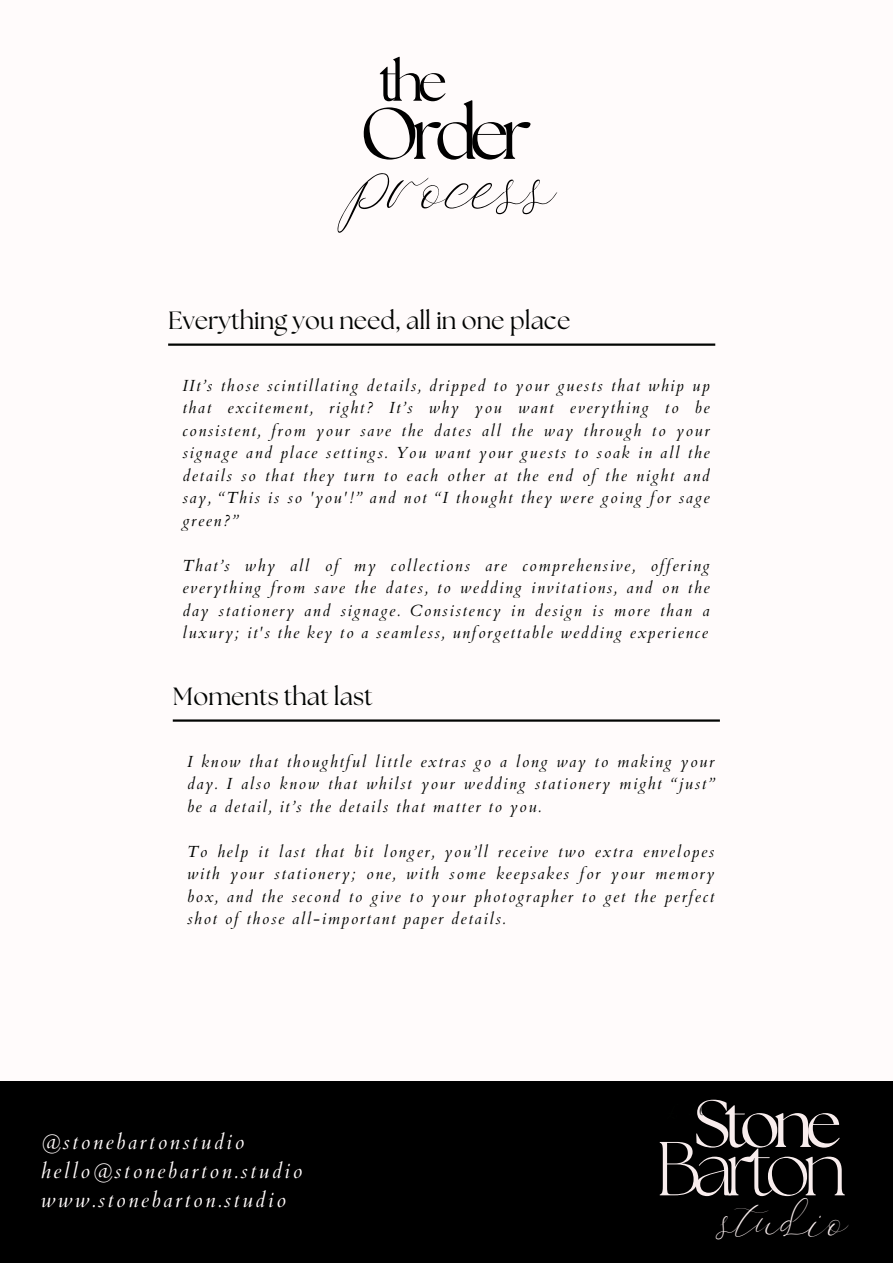
<style>
.page{position:relative;width:893px;height:1264px;background:#fff}
.page>*{position:absolute;margin:0;border:0;box-sizing:border-box;transform-origin:0 0}
.t1{font:300 76.2px "The Seasons";letter-spacing:-.1em;color:#f8eded}
.t2{font:72.6px "The Seasons";letter-spacing:-.1em;color:#000}
.t3{font:66.75px "The Seasons";letter-spacing:-.1em;color:#f8eded}
.t4{font:57.6px "Kelmi";color:#000}
.t5{font:54.45px "The Seasons";color:#000}
.t6{font:38.85px "Kelmi";color:#f8eded}
.t7{font:24.9px "The Seasons";color:#020402}
.t8{font:italic 21px "Cardo";letter-spacing:.12em;color:#fffbfb}
.t9{font:italic 16.05px/22.5px "Cardo";letter-spacing:.1em;color:#020402;text-align:justify}
</style>
<div class="page">
<div style="left:0;top:0;width:892px;height:1262px;background:#fffbfb"></div>
<div style="left:0;top:1081px;width:892px;height:181px;background:#000"></div>
<hr style="left:168px;top:343px;width:547px;height:3px;background:#020402">
<hr style="left:173px;top:719px;width:546px;height:2px;background:#020402">
<p class="t5" style="left:378px;top:57px;width:70px">the</p>
<p class="t2" style="left:360px;top:101px;width:173px">Order</p>
<p class="t4" style="left:337px;top:155px;width:220px">Process</p>
<p class="t7" style="left:168px;top:309px;width:404px">Everything you need, all in one place</p>
<p class="t9" style="left:182px;top:374px;width:528px">IIt’s those scintillating details, dripped to your guests that whip up that excitement, right? It’s why you want everything to be consistent, from your save the dates all the way through to your signage and place settings. You want your guests to soak in all the details so that they turn to each other at the end of the night and say, “This is so 'you'!” and not “I thought they were going for sage green?”</p>
<p class="t9" style="left:182px;top:554px;width:528px">That’s why all of my collections are comprehensive, offering everything from save the dates, to wedding invitations, and on the day stationery and signage. Consistency in design is more than a luxury; it's the key to a seamless, unforgettable wedding experience</p>
<p class="t7" style="left:173px;top:685px;width:201px">Moments that last</p>
<p class="t9" style="left:187px;top:750px;width:528px">I know that thoughtful little extras go a long way to making your day. I also know that whilst your wedding stationery might “just” be a detail, it’s the details that matter to you.</p>
<p class="t9" style="left:187px;top:840px;width:528px">To help it last that bit longer, you’ll receive two extra envelopes with your stationery; one, with some keepsakes for your memory box, and the second to give to your photographer to get the perfect shot of those all-important paper details.</p>
<p class="t8" style="left:41px;top:1127px;width:205px">@stonebartonstudio</p>
<p class="t8" style="left:41px;top:1156px;width:263px">hello@stonebarton.studio</p>
<p class="t8" style="left:41px;top:1186px;width:247px">www.stonebarton.studio</p>
<p class="t3" style="left:693px;top:1093px;width:149px">Stone</p>
<p class="t1" style="left:655px;top:1134px;width:193px">Barton</p>
<p class="t6" style="left:720px;top:1199px;width:128px">studio</p>
</div>
